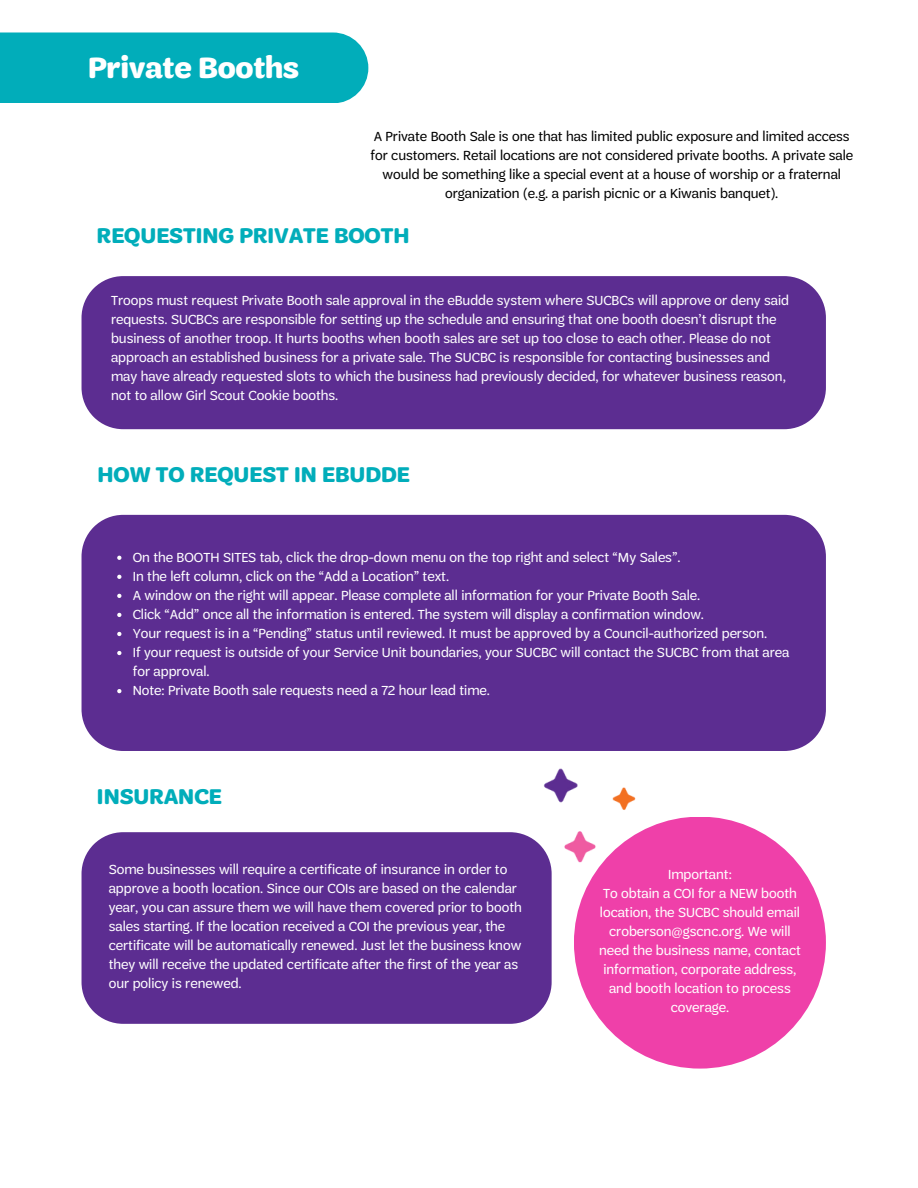
<style>
.page{position:relative;width:918px;height:1188px;background:#fff}
.page>*{position:absolute;margin:0;border:0;box-sizing:border-box;transform-origin:0 0}
.t1{font:700 31.05px "Trefoil Sans";letter-spacing:-.01em;color:#fff}
.t2{font:700 22.5px "Trefoil Sans";color:#01adba}
.t3{font:14.1px/19px "Trefoil Sans";color:#fff}
.t4{font:14.1px/19px "Trefoil Sans";color:#000;text-align:center}
</style>
<div class="page">
<div style="left:0;top:32px;width:368px;height:71px;background:#01adba"></div>
<div style="left:82px;top:276px;width:744px;height:153px;background:#5c2d91"></div>
<div style="left:82px;top:515px;width:744px;height:236px;background:#5c2d91"></div>
<div style="left:82px;top:832px;width:470px;height:192px;background:#5c2d91"></div>
<div style="left:574px;top:817px;width:252px;height:252px;background:#ef40a9;border-radius:50%"></div>
<svg style="left:117px;top:556px;width:4px;height:4px"></svg>
<svg style="left:117px;top:575px;width:4px;height:4px"></svg>
<svg style="left:117px;top:594px;width:4px;height:4px"></svg>
<svg style="left:117px;top:613px;width:4px;height:4px"></svg>
<svg style="left:117px;top:632px;width:4px;height:4px"></svg>
<svg style="left:117px;top:651px;width:4px;height:4px"></svg>
<svg style="left:117px;top:689px;width:4px;height:4px"></svg>
<img style="left:509px;top:737px;width:159px;height:159px">
<p class="t1" style="left:88px;top:49px;width:213px">Private Booths</p>
<p class="t4" style="left:370px;top:127px;width:484px">A Private Booth Sale is one that has limited public exposure and limited access for customers. Retail locations are not considered private booths. A private sale would be something like a special event at a house of worship or a fraternal organization (e.g. a parish picnic or a Kiwanis banquet).</p>
<p class="t2" style="left:97px;top:222px;width:314px">REQUESTING PRIVATE BOOTH</p>
<p class="t3" style="left:111px;top:290px;width:680px">Troops must request Private Booth sale approval in the eBudde system where SUCBCs will approve or deny said requests. SUCBCs are responsible for setting up the schedule and ensuring that one booth doesn’t disrupt the business of another troop. It hurts booths when booth sales are set up too close to each other. Please do not approach an established business for a private sale. The SUCBC is responsible for contacting businesses and may have already requested slots to which the business had previously decided, for whatever business reason, not to allow Girl Scout Cookie booths.</p>
<p class="t2" style="left:97px;top:461px;width:314px">HOW TO REQUEST IN EBUDDE</p>
<p class="t3" style="left:133px;top:548px;width:549px">On the BOOTH SITES tab, click the drop-down menu on the top right and select “My Sales”.</p>
<p class="t3" style="left:133px;top:567px;width:318px">In the left column, click on the “Add a Location” text.</p>
<p class="t3" style="left:133px;top:586px;width:569px">A window on the right will appear. Please complete all information for your Private Booth Sale.</p>
<p class="t3" style="left:133px;top:605px;width:573px">Click “Add” once all the information is entered. The system will display a confirmation window.</p>
<p class="t3" style="left:133px;top:624px;width:636px">Your request is in a “Pending” status until reviewed. It must be approved by a Council-authorized person.</p>
<p class="t3" style="left:133px;top:643px;width:658px">If your request is outside of your Service Unit boundaries, your SUCBC will contact the SUCBC from that area for approval.</p>
<p class="t3" style="left:133px;top:681px;width:359px">Note: Private Booth sale requests need a 72 hour lead time.</p>
<p class="t2" style="left:97px;top:782px;width:126px">INSURANCE</p>
<p class="t3" style="left:109px;top:859px;width:415px">Some businesses will require a certificate of insurance in order to approve a booth location. Since our COIs are based on the calendar year, you can assure them we will have them covered prior to booth sales starting. If the location received a COI the previous year, the certificate will be automatically renewed. Just let the business know they will receive the updated certificate after the first of the year as our policy is renewed.</p>
<p class="t3" style="left:668px;top:864px;width:65px">Important:</p>
<p class="t3" style="left:599px;top:883px;width:203px;text-align:center">To obtain a COI for a NEW booth location, the SUCBC should email croberson@gscnc.org. We will need the business name, contact information, corporate address, and booth location to process coverage.</p>
</div>
